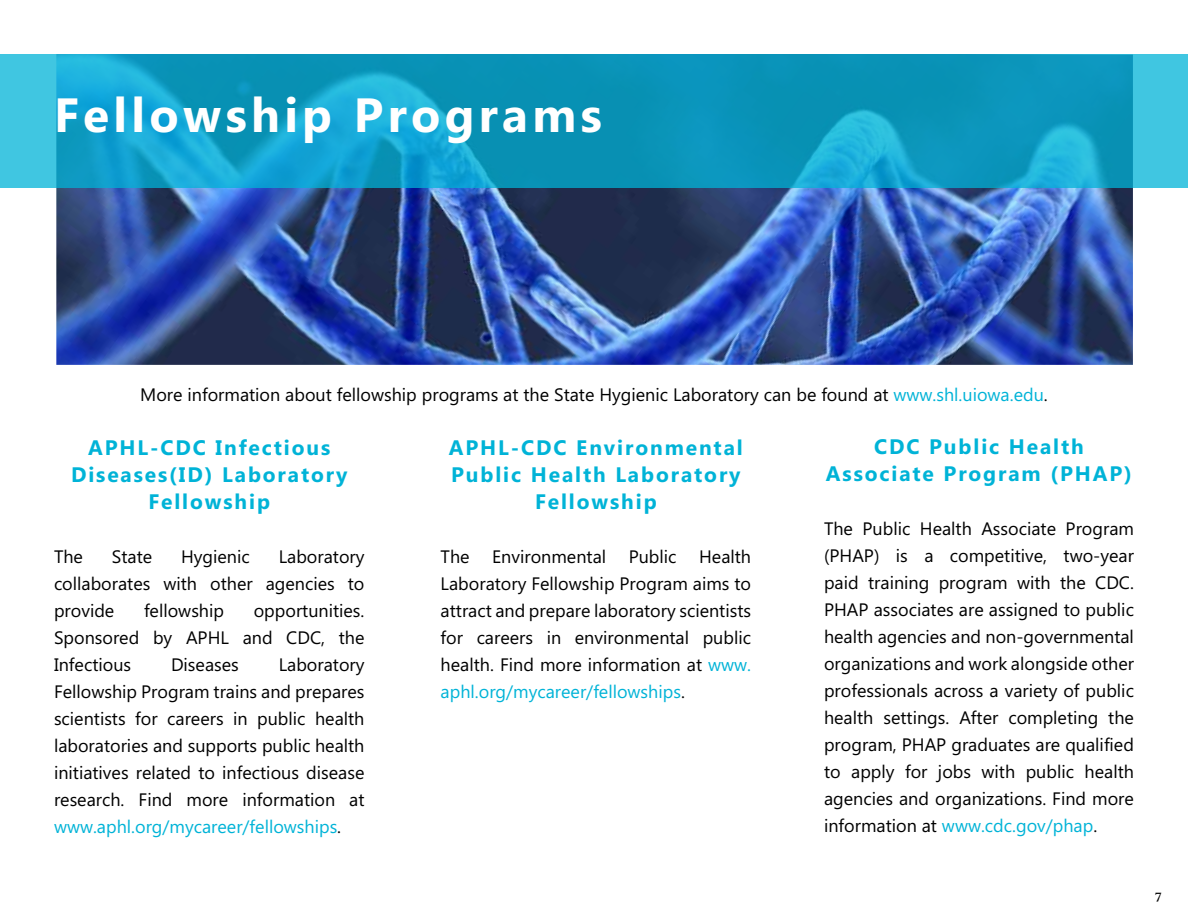
<style>
.page{position:relative;width:1188px;height:918px;background:#fff}
.page>*{position:absolute;margin:0;border:0;box-sizing:border-box;transform-origin:0 0}
.t1{font:700 48px "Microsoft Phags Pa";letter-spacing:.09em;color:#fff}
.t2{font:700 21px/27px "Microsoft Phags Pa";letter-spacing:.09em;color:#00b3d7;text-align:center}
.t3{font:18px/27px "Microsoft Phags Pa";color:#000;text-align:justify}
.t4{font:15px "Nyala";color:#000}
.s1{color:#00b3d7}
</style>
<div class="page">
<img style="left:56px;top:188px;width:1077px;height:177px">
<svg style="left:0;top:54px;width:1188px;height:134px;background:#129ec4"></svg>
<h1 class="t1" style="left:54px;top:80px;width:549px">Fellowship Programs</h1>
<p class="t3" style="left:140px;top:381px;width:909px">More information about fellowship programs at the State Hygienic Laboratory can be found at <span class="s1">www.shl.uiowa.edu</span>.</p>
<p class="t2" style="left:71px;top:433px;width:278px">APHL-CDC Infectious<br>Diseases(ID) Laboratory<br>Fellowship</p>
<p class="t3" style="left:54px;top:542px;width:31px">The</p>
<p class="t3" style="left:112px;top:542px;width:42px">State</p>
<p class="t3" style="left:181px;top:542px;width:70px">Hygienic</p>
<p class="t3" style="left:54px;top:542px;width:312px;text-indent:225px">Laboratory collaborates with other agencies to provide</p>
<p class="t3" style="left:144px;top:596px;width:82px">fellowship</p>
<p class="t3" style="left:54px;top:596px;width:312px;text-indent:200px">opportunities.<br>Sponsored by APHL and CDC, the Infectious</p>
<p class="t3" style="left:54px;top:650px;width:312px;text-indent:225px">Laboratory Fellowship Program trains and prepares scientists for careers in public health laboratories and supports public health initiatives related to infectious disease research. Find more information at <span class="s1">www.aphl.org/mycareer/fellowships</span>.</p>
<p class="t3" style="left:171px;top:650px;width:69px">Diseases</p>
<p class="t2" style="left:449px;top:433px;width:295px">APHL-CDC Environmental<br>Public Health Laboratory<br>Fellowship</p>
<p class="t3" style="left:441px;top:542px;width:31px">The</p>
<p class="t3" style="left:492px;top:542px;width:115px">Environmental</p>
<p class="t3" style="left:629px;top:542px;width:49px">Public</p>
<p class="t3" style="left:441px;top:542px;width:312px;text-indent:259px">Health Laboratory Fellowship Program aims to attract and prepare laboratory scientists for careers in environmental public health. Find more information at <span class="s1">www. aphl.org/mycareer/fellowships</span>.</p>
<p class="t2" style="left:826px;top:432px;width:308px">CDC Public Health<br>Associate Program (PHAP)</p>
<p class="t3" style="left:824px;top:515px;width:311px">The Public Health Associate Program (PHAP) is a competitive, two-year paid training program with the CDC.<br>PHAP associates are assigned to public health agencies and non-governmental organizations and work alongside other professionals across a variety of public health settings. After completing the program, PHAP graduates are qualified to apply for jobs with public health agencies and organizations. Find more information at <span class="s1">www.cdc.gov/phap</span>.</p>
<p class="t4" style="left:1155px;top:887px;width:8px">7</p>
</div>
